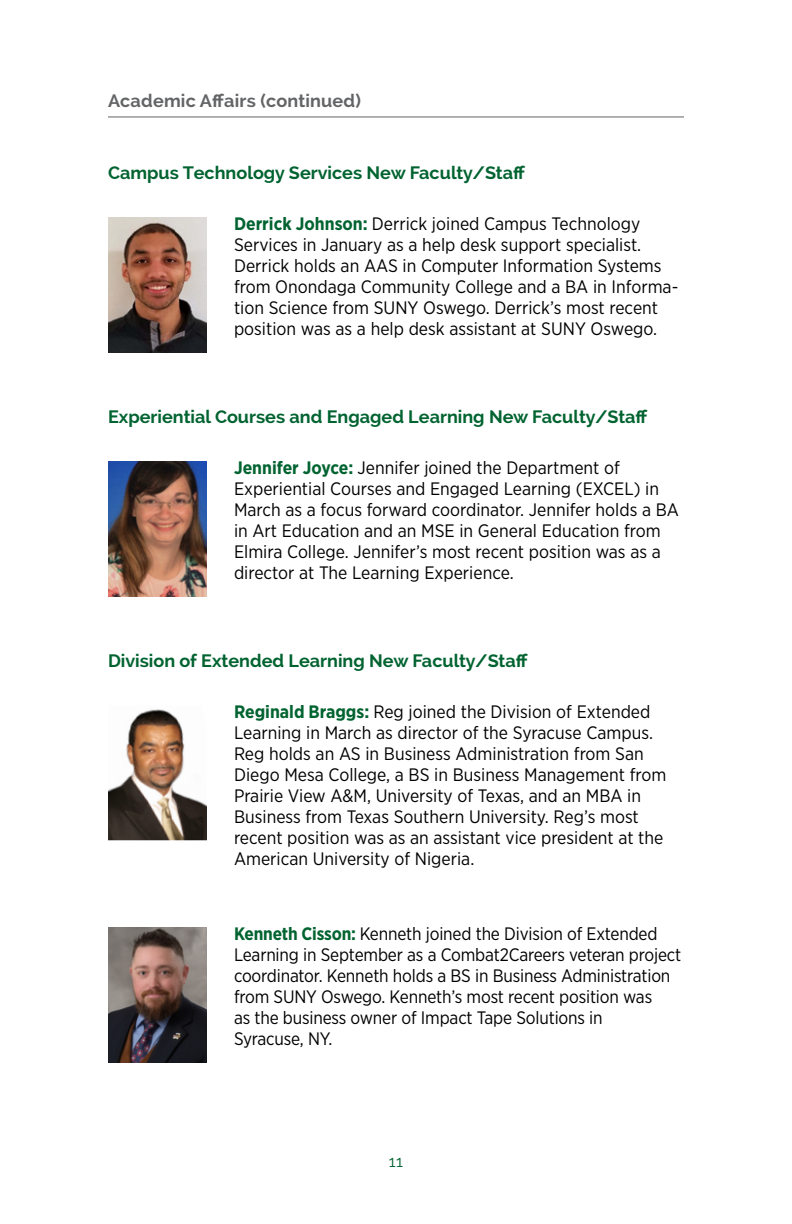
<style>
.page{position:relative;width:792px;height:1224px;background:#fff}
.page>*{position:absolute;margin:0;border:0;box-sizing:border-box;transform-origin:0 0}
.t1{font:18px/21px "Gotham Narrow";color:#000}
.t2{font:700 18px "Raleway";color:#006330}
.t3{font:700 18px "Raleway";letter-spacing:.01em;color:#636466}
.t4{font:16px "Raleway";color:#006330}
.s1{font-weight:700;color:#006330}
</style>
<div class="page">
<img style="left:108px;top:217px;width:99px;height:135px">
<img style="left:108px;top:461px;width:99px;height:135px">
<img style="left:108px;top:709px;width:99px;height:131px">
<img style="left:108px;top:927px;width:99px;height:135px">
<hr style="left:108px;top:116px;width:576px;height:1px;background:#636466">
<p class="t3" style="left:108px;top:91px;width:255px">Academic Affairs (continued)</p>
<p class="t2" style="left:108px;top:162px;width:419px">Campus Technology Services New Faculty/Staff</p>
<p class="t1" style="left:234px;top:213px;width:446px"><span class="s1">Derrick Johnson:</span> Derrick joined Campus Technology Services in January as a help desk support specialist.<br>Derrick holds an AAS in Computer Information Systems from Onondaga Community College and a BA in Informa&shy;tion Science from SUNY Oswego. Derrick’s most recent position was as a help desk assistant at SUNY Oswego.</p>
<p class="t2" style="left:108px;top:406px;width:541px">Experiential Courses and Engaged Learning New Faculty/Staff</p>
<p class="t1" style="left:234px;top:457px;width:447px"><span class="s1">Jennifer Joyce:</span> Jennifer joined the Department of Experiential Courses and Engaged Learning (EXCEL) in March as a focus forward coordinator. Jennifer holds a BA in Art Education and an MSE in General Education from Elmira College. Jennifer’s most recent position was as a director at The Learning Experience.</p>
<p class="t2" style="left:108px;top:650px;width:421px">Division of Extended Learning New Faculty/Staff</p>
<p class="t1" style="left:234px;top:701px;width:434px"><span class="s1">Reginald Braggs:</span> Reg joined the Division of Extended Learning in March as director of the Syracuse Campus.<br>Reg holds an AS in Business Administration from San Diego Mesa College, a BS in Business Management from Prairie View A&amp;M, University of Texas, and an MBA in Business from Texas Southern University. Reg’s most recent position was as an assistant vice president at the American University of Nigeria.</p>
<p class="t1" style="left:234px;top:923px;width:449px"><span class="s1">Kenneth Cisson:</span> Kenneth joined the Division of Extended Learning in September as a Combat2Careers veteran project coordinator. Kenneth holds a BS in Business Administration from SUNY Oswego. Kenneth’s most recent position was<br>as the business owner of Impact Tape Solutions in<br>Syracuse, NY.</p>
<p class="t4" style="left:389px;top:1152px;width:16px">11</p>
</div>
